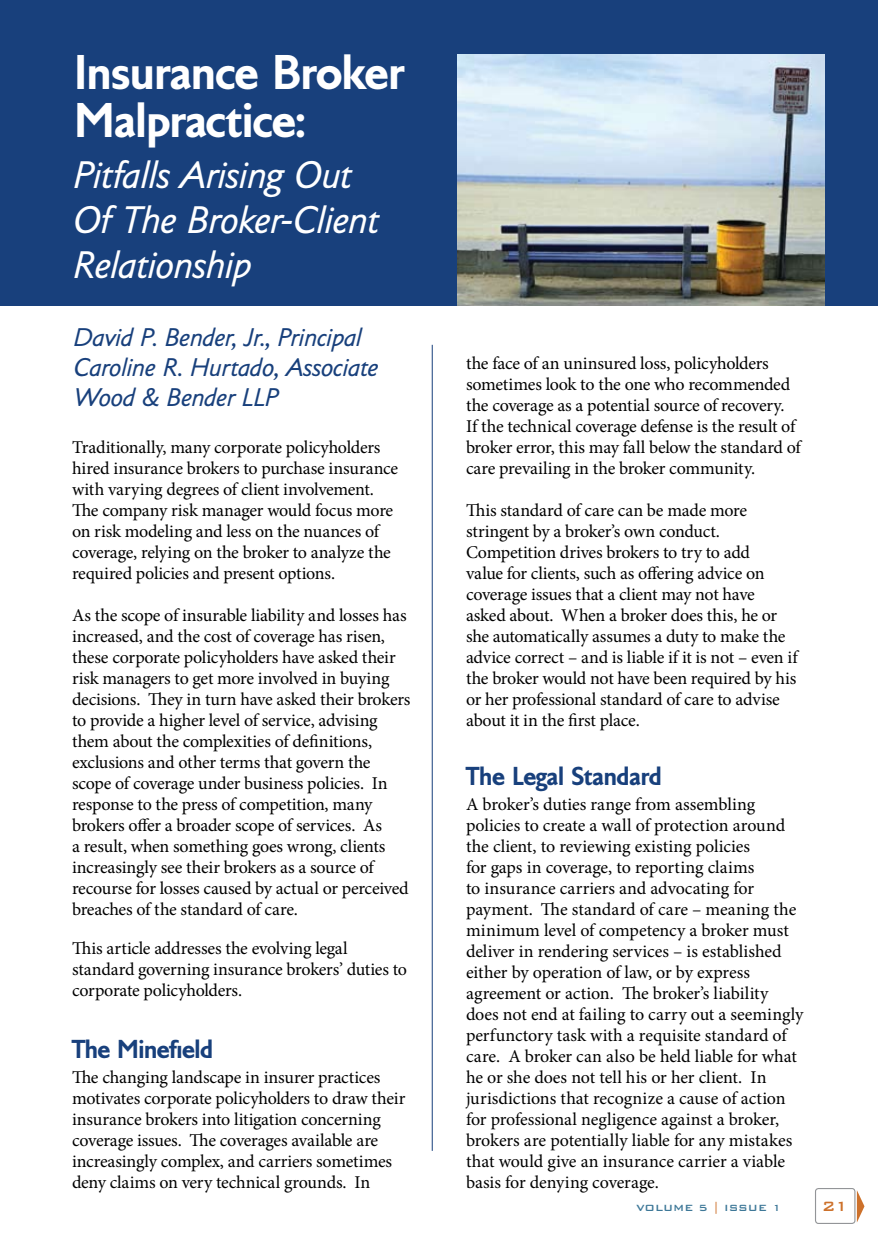
<style>
.page{position:relative;width:878px;height:1242px;background:#fff}
.page>*{position:absolute;margin:0;border:0;box-sizing:border-box;transform-origin:0 0}
.t1{font:700 45px/48px "Tschichold";letter-spacing:-.02em;color:#fff}
.t2{font:italic 36px/45px "Tschichold";letter-spacing:-.02em;color:#fff}
.t3{font:italic 24px/30px "Tschichold";letter-spacing:-.02em;color:#18407c}
.t4{font:700 24px "Tschichold";letter-spacing:-.02em;color:#18407c}
.t5{font:18px/21px "Minion Pro";letter-spacing:-.01em;color:#000}
.t6{font:500 18px "Bank Gothic BT";color:#cd712b}
.t7{font:500 12px "Bank Gothic BT";color:#3e7898}
.s1{color:#cd712b}
</style>
<div class="page">
<div style="left:0;top:0;width:878px;height:306px;background:#18407c"></div>
<img style="left:457px;top:54px;width:367px;height:252px">
<svg style="left:856px;top:1190px;width:8px;height:32px"></svg>
<hr style="left:432px;top:345px;width:1px;height:806px;background:#18407c">
<div style="left:814px;top:1188px;width:41px;height:36px;border:1px solid #939598;border-radius:3px"></div>
<h1 class="t1" style="left:74px;top:49px;width:332px">Insurance Broker<br>Malpractice:</h1>
<h2 class="t2" style="left:74px;top:153px;width:307px">Pitfalls Arising Out<br>Of The Broker-Client<br>Relationship</h2>
<h3 class="t3" style="left:74px;top:323px;width:306px">David P. Bender, Jr., Principal<br>Caroline R. Hurtado, Associate<br>Wood &amp; Bender LLP</h3>
<p class="t5" style="left:72px;top:437px;width:328px">Traditionally, many corporate policyholders hired insurance brokers to purchase insurance with varying degrees of client involvement.<br>The company risk manager would focus more on risk modeling and less on the nuances of coverage, relying on the broker to analyze the required policies and present options.</p>
<p class="t5" style="left:72px;top:605px;width:340px">As the scope of insurable liability and losses has increased, and the cost of coverage has risen, these corporate policyholders have asked their risk managers to get more involved in buying decisions. They in turn have asked their brokers to provide a higher level of service, advising them about the complexities of definitions, exclusions and other terms that govern the scope of coverage under business policies. In response to the press of competition, many brokers offer a broader scope of services. As<br>a result, when something goes wrong, clients increasingly see their brokers as a source of recourse for losses caused by actual or perceived breaches of the standard of care.</p>
<p class="t5" style="left:72px;top:938px;width:336px">This article addresses the evolving legal standard governing insurance brokers’ duties to corporate policyholders.</p>
<h3 class="t4" style="left:72px;top:1034px;width:143px">The Minefield</h3>
<p class="t5" style="left:72px;top:1067px;width:335px">The changing landscape in insurer practices motivates corporate policyholders to draw their insurance brokers into litigation concerning coverage issues. The coverages available are increasingly complex, and carriers sometimes deny claims on very technical grounds. In</p>
<p class="t5" style="left:466px;top:353px;width:336px">the face of an uninsured loss, policyholders sometimes look to the one who recommended the coverage as a potential source of recovery.<br>If the technical coverage defense is the result of broker error, this may fall below the standard of care prevailing in the broker community.</p>
<p class="t5" style="left:466px;top:500px;width:333px">This standard of care can be made more stringent by a broker’s own conduct.<br>Competition drives brokers to try to add<br>value for clients, such as offering advice on coverage issues that a client may not have asked about. When a broker does this, he or she automatically assumes a duty to make the advice correct – and is liable if it is not – even if the broker would not have been required by his or her professional standard of care to advise about it in the first place.</p>
<h3 class="t4" style="left:466px;top:761px;width:198px">The Legal Standard</h3>
<p class="t5" style="left:466px;top:794px;width:339px">A broker’s duties range from assembling policies to create a wall of protection around the client, to reviewing existing policies<br>for gaps in coverage, to reporting claims<br>to insurance carriers and advocating for payment. The standard of care – meaning the minimum level of competency a broker must deliver in rendering services – is established either by operation of law, or by express agreement or action. The broker’s liability does not end at failing to carry out a seemingly perfunctory task with a requisite standard of care. A broker can also be held liable for what he or she does not tell his or her client. In jurisdictions that recognize a cause of action for professional negligence against a broker, brokers are potentially liable for any mistakes that would give an insurance carrier a viable basis for denying coverage.</p>
<p class="t7" style="left:636px;top:1201px;width:147px">Volume 5 <span class="s1">|</span> issue 1</p>
<p class="t6" style="left:821px;top:1196px;width:28px">21</p>
</div>
